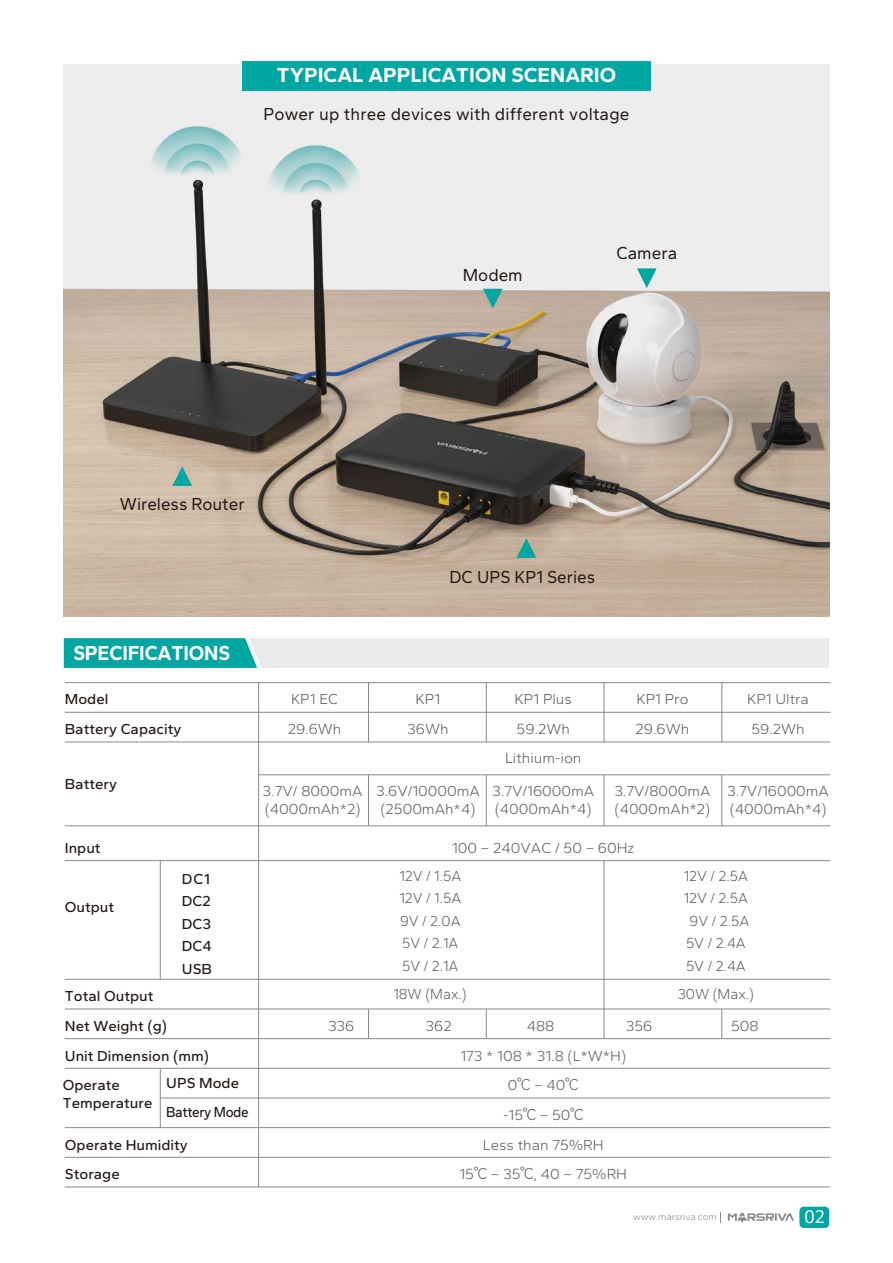
<style>
.page{position:relative;width:893px;height:1263px;background:#fff}
.page>*{position:absolute;margin:0;border:0;box-sizing:border-box;transform-origin:0 0}
.t1{font:21px "Gantari";color:#fff}
.t2{font:21px "Gantari";color:#fff;scale:.95 1}
.t3{font:18px "Gantari";letter-spacing:.01em;color:#221815;scale:.95 1}
.t4{font:18px "Open Sans";color:#fff}
.t5{font:15px/29.7px "Gantari";color:#595757}
.t6{font:15px/22.5px "Gantari";color:#221815}
.t7{font:15px/22.5px "Gantari";color:#595757;scale:.95 1}
.t8{font:15px/29.7px "Gantari";letter-spacing:-.025em;color:#221815}
.t9{font:9.75px "Gantari";letter-spacing:-.01em;color:#89898a}
.s1{font-family:"Harmony OS Sans SC Light"}
</style>
<div class="page">
<img style="left:64px;top:64px;width:765px;height:553px">
<svg style="left:637px;top:268px;width:20px;height:20px"></svg>
<svg style="left:483px;top:289px;width:20px;height:19px"></svg>
<svg style="left:172px;top:466px;width:20px;height:20px"></svg>
<svg style="left:517px;top:538px;width:19px;height:20px"></svg>
<svg style="left:64px;top:638px;width:765px;height:30px;background:#b0d9d9"></svg>
<div style="left:799px;top:1207px;width:30px;height:21px;background:#00a6a1;border-radius:4px"></div>
<svg style="left:728px;top:1213px;width:66px;height:9px"></svg>
<div style="left:242px;top:61px;width:409px;height:30px;background:#00a6a1"></div>
<hr style="left:65px;top:712px;width:765px;height:1px;background:#89898a">
<hr style="left:65px;top:742px;width:765px;height:1px;background:#89898a">
<hr style="left:259px;top:774px;width:571px;height:1px;background:#89898a">
<hr style="left:65px;top:825px;width:765px;height:1px;background:#89898a">
<hr style="left:65px;top:860px;width:765px;height:1px;background:#89898a">
<hr style="left:65px;top:979px;width:765px;height:1px;background:#89898a">
<hr style="left:65px;top:1038px;width:765px;height:1px;background:#89898a">
<hr style="left:160px;top:1098px;width:670px;height:1px;background:#89898a">
<hr style="left:65px;top:1068px;width:765px;height:1px;background:#89898a">
<hr style="left:65px;top:1009px;width:765px;height:1px;background:#89898a">
<hr style="left:65px;top:1127px;width:765px;height:1px;background:#89898a">
<hr style="left:65px;top:1157px;width:765px;height:1px;background:#89898a">
<hr style="left:65px;top:1187px;width:765px;height:1px;background:#89898a">
<hr style="left:258px;top:683px;width:1px;height:504px;background:#89898a">
<hr style="left:160px;top:860px;width:1px;height:119px;background:#89898a">
<hr style="left:160px;top:1069px;width:1px;height:58px;background:#89898a">
<hr style="left:368px;top:683px;width:1px;height:59px;background:#89898a">
<hr style="left:486px;top:683px;width:1px;height:59px;background:#89898a">
<hr style="left:604px;top:683px;width:1px;height:59px;background:#89898a">
<hr style="left:721px;top:683px;width:1px;height:59px;background:#89898a">
<hr style="left:368px;top:775px;width:1px;height:51px;background:#89898a">
<hr style="left:486px;top:775px;width:1px;height:51px;background:#89898a">
<hr style="left:604px;top:775px;width:1px;height:51px;background:#89898a">
<hr style="left:721px;top:775px;width:1px;height:51px;background:#89898a">
<hr style="left:368px;top:1009px;width:1px;height:30px;background:#89898a">
<hr style="left:486px;top:1009px;width:1px;height:30px;background:#89898a">
<hr style="left:604px;top:860px;width:1px;height:179px;background:#89898a">
<hr style="left:721px;top:1009px;width:1px;height:30px;background:#89898a">
<hr style="left:65px;top:682px;width:765px;height:1px;background:#89898a">
<h1 class="t1" style="left:277px;top:61px;width:341px">TYPICAL APPLICATION SCENARIO</h1>
<p class="t3" style="left:263px;top:102px;width:387px">Power up three devices with different voltage</p>
<p class="t3" style="left:463px;top:263px;width:65px">Modem</p>
<p class="t3" style="left:616px;top:241px;width:66px">Camera</p>
<p class="t3" style="left:120px;top:492px;width:133px">Wireless Router</p>
<p class="t3" style="left:449px;top:566px;width:155px">DC UPS KP1 Series</p>
<h1 class="t2" style="left:73px;top:640px;width:167px">SPECIFICATIONS</h1>
<p class="t6" style="left:65px;top:684px;width:118px;line-height:29.7px">Model<br>Battery Capacity</p>
<p class="t6" style="left:65px;top:772px;width:54px">Battery</p>
<p class="t6" style="left:65px;top:836px;width:37px">Input</p>
<p class="t6" style="left:65px;top:895px;width:51px">Output</p>
<p class="t6" style="left:182px;top:867px;width:32px">DC1<br>DC2<br>DC3<br>DC4<br>USB</p>
<p class="t6" style="left:65px;top:981px;width:146px;line-height:29.7px">Total Output<br>Net Weight (g)<br>Unit Dimension (mm)</p>
<p class="t6" style="left:63px;top:1075px;width:91px;line-height:18px">Operate<br>Temperature</p>
<p class="t8" style="left:166px;top:1067px;width:84px">UPS Mode<br>Battery Mode</p>
<p class="t6" style="left:65px;top:1129px;width:125px;line-height:29.7px">Operate Humidity<br>Storage</p>
<p class="t5" style="left:288px;top:684px;width:55px">KP1 EC<br>29.6Wh</p>
<p class="t5" style="left:407px;top:684px;width:43px;text-align:center">KP1<br>36Wh</p>
<p class="t5" style="left:505px;top:684px;width:78px;text-align:center">KP1 Plus<br>59.2Wh<br>Lithium-ion</p>
<p class="t5" style="left:636px;top:684px;width:55px">KP1 Pro<br>29.6Wh</p>
<p class="t5" style="left:747px;top:684px;width:63px">KP1 Ultra<br>59.2Wh</p>
<p class="t5" style="left:263px;top:782px;width:101px;line-height:18px">3.7V/ 8000mA (4000mAh*2)</p>
<p class="t5" style="left:614px;top:782px;width:98px;line-height:18px">3.7V/8000mA (4000mAh*2)</p>
<p class="t5" style="left:376px;top:782px;width:105px;line-height:18px;text-align:center">3.6V/10000mA (2500mAh*4)</p>
<p class="t5" style="left:727px;top:782px;width:103px;line-height:18px">3.7V/16000mA (4000mAh*4)</p>
<p class="t5" style="left:492px;top:782px;width:103px;line-height:18px">3.7V/16000mA (4000mAh*4)</p>
<p class="t5" style="left:452px;top:832px;width:184px">100 – 240VAC / 50 – 60Hz</p>
<p class="t7" style="left:399px;top:864px;width:67px">12V / 1.5A<br>12V / 1.5A<br>9V / 2.0A<br>5V / 2.1A<br>5V / 2.1A</p>
<p class="t7" style="left:684px;top:864px;width:71px;text-align:center">12V / 2.5A<br>12V / 2.5A<br>9V / 2.5A<br>5V / 2.4A<br>5V / 2.4A</p>
<p class="t7" style="left:393px;top:982px;width:79px">18W (Max.)</p>
<p class="t7" style="left:678px;top:982px;width:82px">30W (Max.)</p>
<p class="t5" style="left:328px;top:1010px;width:28px">336</p>
<p class="t5" style="left:426px;top:1010px;width:28px">362</p>
<p class="t5" style="left:527px;top:1010px;width:29px">488</p>
<p class="t5" style="left:626px;top:1010px;width:28px">356</p>
<p class="t5" style="left:731px;top:1010px;width:29px">508</p>
<p class="t5" style="left:460px;top:1040px;width:169px;text-align:center">173 * 108 * 31.8 (L*W*H)<br>0<span class="s1">℃</span> – 40<span class="s1">℃<br></span>-15<span class="s1">℃</span> – 50<span class="s1">℃<br></span>Less than 75%RH<br>15<span class="s1">℃</span> – 35<span class="s1">℃</span>, 40 – 75%RH</p>
<p class="t9" style="left:633px;top:1210px;width:85px">www.marsriva.com</p>
<p class="t4" style="left:804px;top:1204px;width:22px">02</p>
</div>
